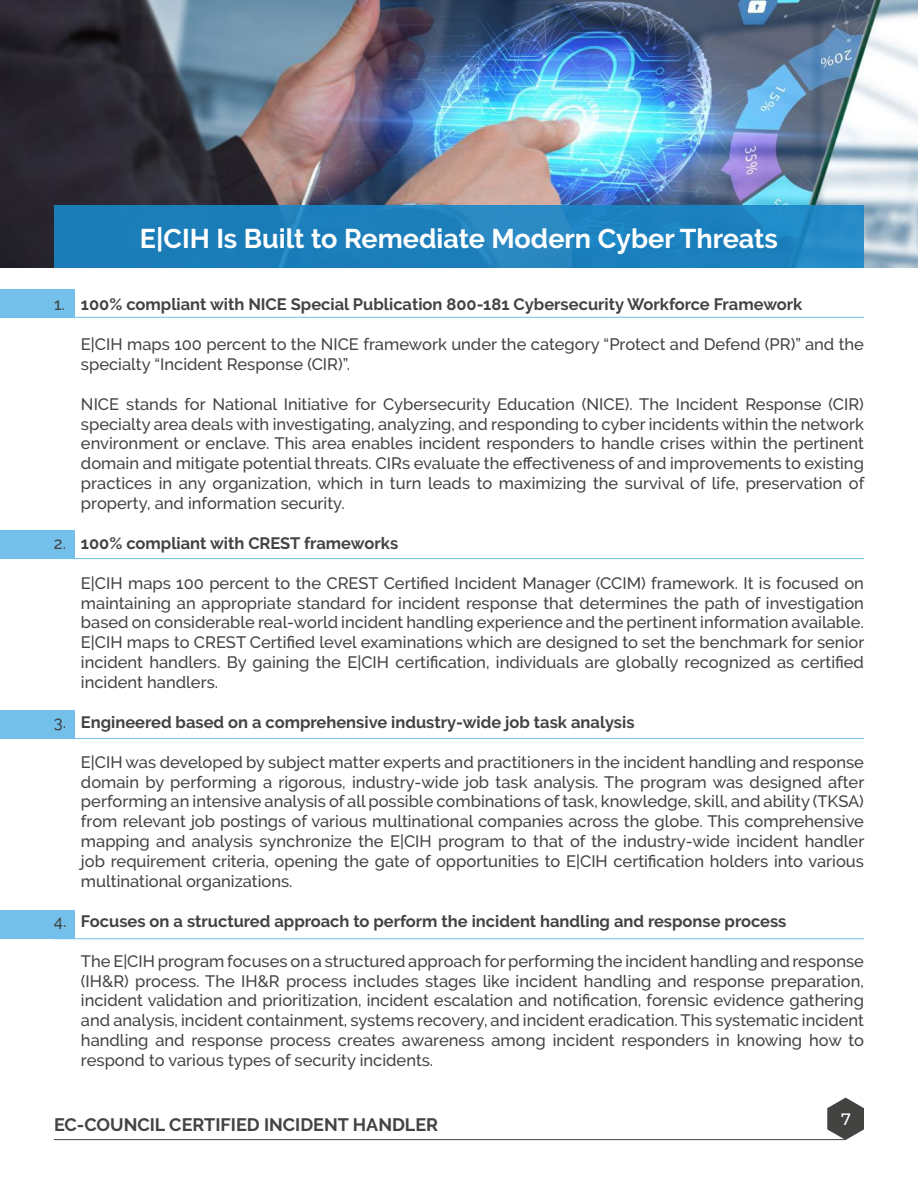
<style>
.page{position:relative;width:918px;height:1188px;background:#fff}
.page>*{position:absolute;margin:0;border:0;box-sizing:border-box;transform-origin:0 0}
.t1{font:700 27px "Raleway";color:#fff}
.t2{font:700 18px "Raleway";color:#434342}
.t3{font:500 16.5px/19.8px "Raleway";color:#434342;text-align:justify}
.t4{font:700 16.5px "Raleway";color:#434342}
.t5{font:500 16.5px "Montserrat";color:#fff}
.s1{font-weight:500}
</style>
<div class="page">
<hr style="left:54px;top:1139px;width:792px;height:1px;background:#434342">
<svg style="left:827px;top:1098px;width:37px;height:42px"></svg>
<img style="left:0;top:0;width:918px;height:268px">
<div style="left:54px;top:205px;width:810px;height:63px;background:linear-gradient(to right,#1b7bb6,#2287c4)"></div>
<div style="left:0;top:289px;width:75px;height:29px;background:#73c1eb"></div>
<div style="left:0;top:530px;width:75px;height:29px;background:#73c1eb"></div>
<div style="left:0;top:710px;width:75px;height:29px;background:#73c1eb"></div>
<div style="left:0;top:911px;width:75px;height:28px;background:#73c1eb"></div>
<hr style="left:54px;top:317px;width:810px;height:1px;background:#73c1eb">
<hr style="left:54px;top:558px;width:810px;height:1px;background:#73c1eb">
<hr style="left:54px;top:738px;width:810px;height:1px;background:#73c1eb">
<hr style="left:54px;top:938px;width:810px;height:1px;background:#73c1eb">
<h1 class="t1" style="left:140px;top:223px;width:640px">E|CIH Is Built to Remediate Modern Cyber Threats</h1>
<p class="t4" style="left:54px;top:295px;width:750px"><span class="s1">1.</span> 100% compliant with NICE Special Publication 800-181 Cybersecurity Workforce Framework</p>
<p class="t3" style="left:81px;top:334px;width:785px">E|CIH maps 100 percent to the NICE framework under the category “Protect and Defend (PR)” and the specialty “Incident Response (CIR)”.</p>
<p class="t3" style="left:81px;top:394px;width:785px">NICE stands for National Initiative for Cybersecurity Education (NICE). The Incident Response (CIR) specialty area deals with investigating, analyzing, and responding to cyber incidents within the network environment or enclave. This area enables incident responders to handle crises within the pertinent domain and mitigate potential threats. CIRs evaluate the effectiveness of and improvements to existing practices in any organization, which in turn leads to maximizing the survival of life, preservation of property, and information security.</p>
<p class="t4" style="left:54px;top:534px;width:346px"><span class="s1">2.</span> 100% compliant with CREST frameworks</p>
<p class="t3" style="left:81px;top:573px;width:785px">E|CIH maps 100 percent to the CREST Certified Incident Manager (CCIM) framework. It is focused on maintaining an appropriate standard for incident response that determines the path of investigation based on considerable real-world incident handling experience and the pertinent information available.<br>E|CIH maps to CREST Certified level examinations which are designed to set the benchmark for senior incident handlers. By gaining the E|CIH certification, individuals are globally recognized as certified incident handlers.</p>
<p class="t4" style="left:54px;top:713px;width:582px"><span class="s1">3.</span> Engineered based on a comprehensive industry-wide job task analysis</p>
<p class="t3" style="left:81px;top:752px;width:785px">E|CIH was developed by subject matter experts and practitioners in the incident handling and response domain by performing a rigorous, industry-wide job task analysis. The program was designed after performing an intensive analysis of all possible combinations of task, knowledge, skill, and ability (TKSA) from relevant job postings of various multinational companies across the globe. This comprehensive mapping and analysis synchronize the E|CIH program to that of the industry-wide incident handler job requirement criteria, opening the gate of opportunities to E|CIH certification holders into various multinational organizations.</p>
<p class="t4" style="left:54px;top:911px;width:734px"><span class="s1">4.</span> Focuses on a structured approach to perform the incident handling and response process</p>
<p class="t3" style="left:81px;top:951px;width:785px">The E|CIH program focuses on a structured approach for performing the incident handling and response (IH&amp;R) process. The IH&amp;R process includes stages like incident handling and response preparation, incident validation and prioritization, incident escalation and notification, forensic evidence gathering and analysis, incident containment, systems recovery, and incident eradication. This systematic incident handling and response process creates awareness among incident responders in knowing how to respond to various types of security incidents.</p>
<p class="t2" style="left:54px;top:1114px;width:386px">EC-COUNCIL CERTIFIED INCIDENT HANDLER</p>
<p class="t5" style="left:841px;top:1108px;width:11px">7</p>
</div>
